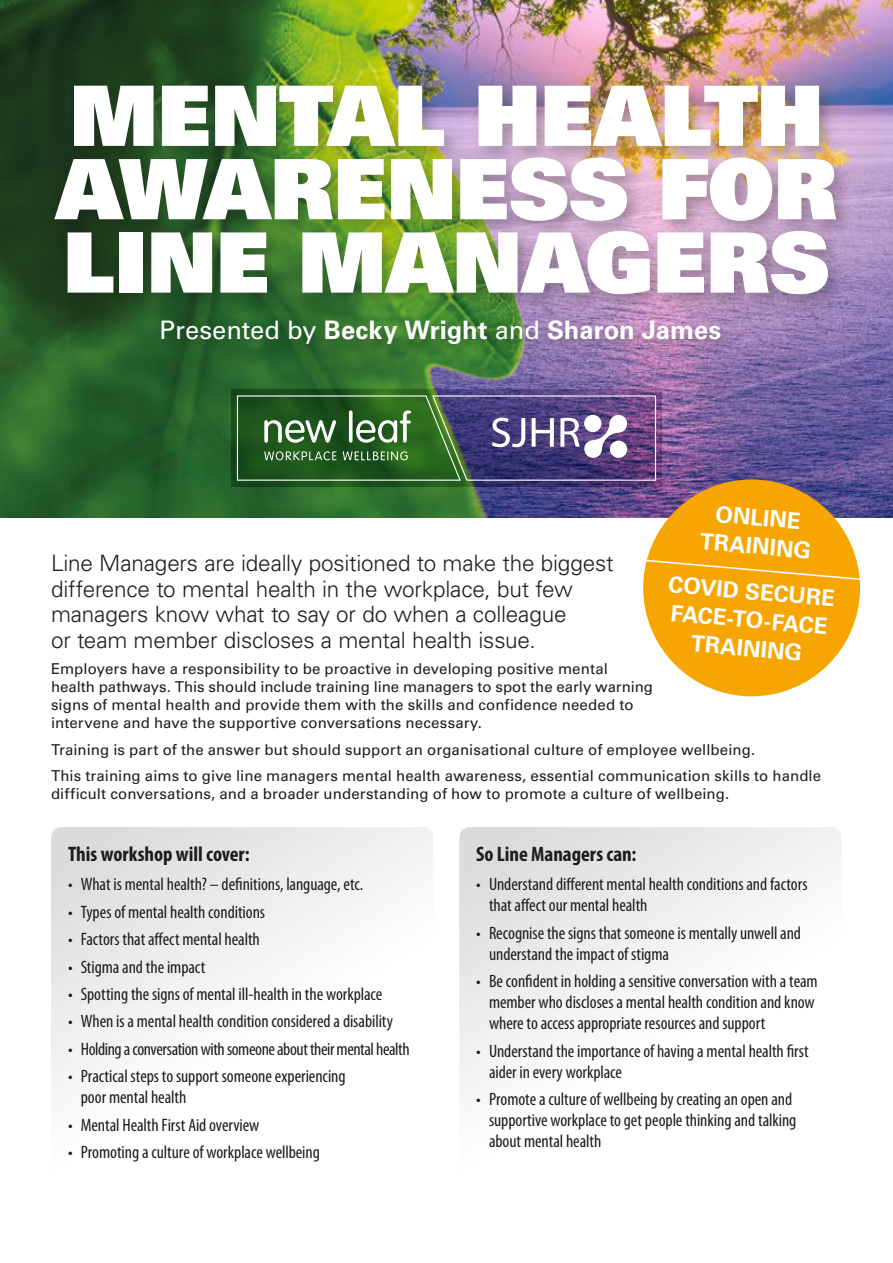
<style>
.page{position:relative;width:893px;height:1263px;background:#fff}
.page>*{position:absolute;margin:0;border:0;box-sizing:border-box;transform-origin:0 0}
.t1{font:900 83.4px/73.3px "Univers";color:#fff}
.t2{font:700 25.5px "Univers";color:#fff}
.t3{font:300 22.5px/25.5px "Univers";letter-spacing:-.01em;color:#1d1d1b}
.t4{font:700 22.5px/28.5px "Univers";color:#fff;text-align:center}
.t5{font:700 condensed 21px "Myriad Pro";color:#1d1d1b}
.t6{font:condensed 18px/21px "Myriad Pro";letter-spacing:-.005em;color:#1d1d1b}
.t7{font:condensed 18px "Myriad Pro";letter-spacing:-.025em;color:#1d1d1b}
.t8{font:15px/18px "Univers";letter-spacing:.005em;color:#1d1d1b}
.s1{font-weight:400}
</style>
<div class="page">
<svg style="left:459px;top:827px;width:383px;height:262px"></svg>
<svg style="left:51px;top:827px;width:382px;height:262px"></svg>
<img style="left:554px;top:0;width:339px;height:517px">
<img style="left:0;top:0;width:554px;height:517px">
<img style="left:497px;top:390px;width:165px;height:97px">
<img style="left:231px;top:390px;width:266px;height:97px">
<div style="left:49px;top:79px;width:806px;height:235px;background:#1d1d1b;opacity:.29"></div>
<div style="left:157px;top:315px;width:580px;height:46px;background:#1d1d1b;opacity:.29"></div>
<div style="left:643px;top:479px;width:217px;height:217px;background:#f7a500;border-radius:50%"></div>
<svg style="left:643px;top:558px;width:217px;height:24px"></svg>
<svg style="left:236px;top:394px;width:421px;height:87px;background:#516461"></svg>
<h1 class="t1" style="left:56px;top:77px;width:783px">MENTAL HEALTH<br>AWARENESS FOR<br>LINE MANAGERS</h1>
<h2 class="t2" style="left:160px;top:315px;width:563px"><span class="s1">Presented by</span> Becky Wright <span class="s1">and</span> Sharon James</h2>
<p class="t4" style="left:704px;top:499px;width:113px;rotate:5deg">ONLINE<br>TRAINING</p>
<p class="t4" style="left:670px;top:570px;width:168px;rotate:5deg">COVID SECURE<br>FACE-TO-FACE<br>TRAINING</p>
<p class="t3" style="left:51px;top:550px;width:564px">Line Managers are ideally positioned to make the biggest difference to mental health in the workplace, but few managers know what to say or do when a colleague<br>or team member discloses a mental health issue.</p>
<p class="t8" style="left:51px;top:660px;width:603px">Employers have a responsibility to be proactive in developing positive mental health pathways. This should include training line managers to spot the early warning signs of mental health and provide them with the skills and confidence needed to intervene and have the supportive conversations necessary.</p>
<p class="t8" style="left:51px;top:736px;width:772px;line-height:26.5px">Training is part of the answer but should support an organisational culture of employee wellbeing.<br>This training aims to give line managers mental health awareness, essential communication skills to handle</p>
<p class="t8" style="left:51px;top:785px;width:680px">difficult conversations, and a broader understanding of how to promote a culture of wellbeing.</p>
<p class="t5" style="left:68px;top:841px;width:183px">This workshop will cover:</p>
<p class="t6" style="left:68px;top:874px;width:297px">• What is mental health? – definitions, language, etc.</p>
<p class="t6" style="left:68px;top:901px;width:199px">• Types of mental health conditions</p>
<p class="t6" style="left:68px;top:928px;width:193px">• Factors that affect mental health</p>
<p class="t6" style="left:68px;top:956px;width:139px">• Stigma and the impact</p>
<p class="t6" style="left:68px;top:983px;width:316px">• Spotting the signs of mental ill-health in the workplace</p>
<p class="t6" style="left:68px;top:1011px;width:327px">• When is a mental health condition considered a disability</p>
<p class="t7" style="left:68px;top:1038px;width:343px">• Holding a conversation with someone about their mental health</p>
<p class="t6" style="left:81px;top:1065px;width:266px;text-indent:-13px">• Practical steps to support someone experiencing poor mental health</p>
<p class="t6" style="left:68px;top:1114px;width:193px">• Mental Health First Aid overview</p>
<p class="t6" style="left:68px;top:1141px;width:253px">• Promoting a culture of workplace wellbeing</p>
<p class="t5" style="left:476px;top:841px;width:162px">So Line Managers can:</p>
<p class="t6" style="left:489px;top:874px;width:320px;text-indent:-13px">• Understand different mental health conditions and factors that affect our mental health</p>
<p class="t6" style="left:489px;top:922px;width:314px;text-indent:-13px">• Recognise the signs that someone is mentally unwell and understand the impact of stigma</p>
<p class="t6" style="left:489px;top:970px;width:330px;text-indent:-13px">• Be confident in holding a sensitive conversation with a team member who discloses a mental health condition and know where to access appropriate resources and support</p>
<p class="t6" style="left:489px;top:1040px;width:321px;text-indent:-13px">• Understand the importance of having a mental health first aider in every workplace</p>
<p class="t6" style="left:489px;top:1088px;width:309px;text-indent:-13px">• Promote a culture of wellbeing by creating an open and supportive workplace to get people thinking and talking about mental health</p>
</div>
